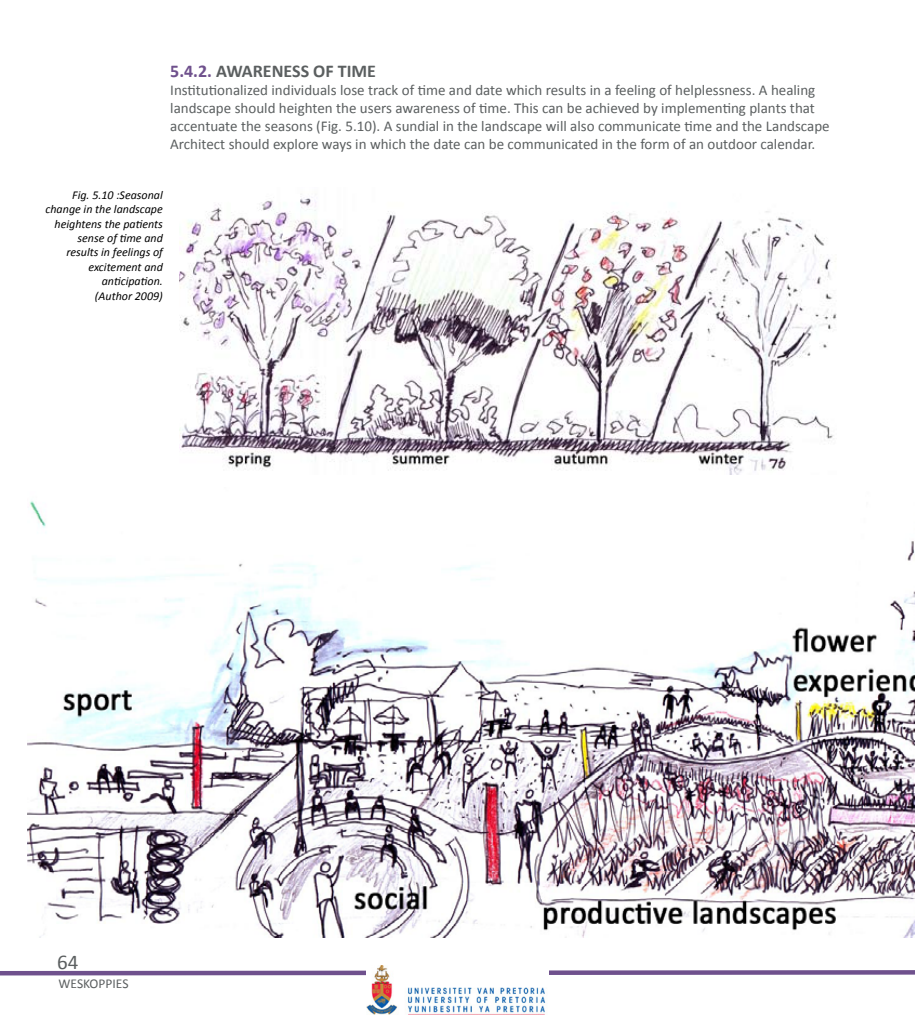
<style>
.page{position:relative;width:915px;height:1021px;background:#fff}
.page>*{position:absolute;margin:0;border:0;box-sizing:border-box;transform-origin:0 0}
.t1{font:21px "Calibri";color:#5b5f60}
.t2{font:700 18px "Calibri";color:#5b5f60}
.t3{font:15px/18px "Calibri";color:#5b5f60}
.t4{font:13.5px "Calibri";color:#5b5f60}
.t5{font:italic 12px/14.4px "Calibri";color:#000;text-align:right}
.s1{color:#6f518d}
</style>
<div class="page">
<svg style="left:0;top:970px;width:914px;height:6px;background:#937ca9"></svg>
<img style="left:28px;top:501px;width:886px;height:436px">
<img style="left:180px;top:198px;width:657px;height:276px">
<img style="left:367px;top:965px;width:181px;height:49px">
<p class="t2" style="left:170px;top:60px;width:207px"><span class="s1">5.4.2.</span> AWARENESS OF TIME</p>
<p class="t3" style="left:170px;top:81px;width:660px">Institutionalized individuals lose track of time and date which results in a feeling of helplessness. A healing landscape should heighten the users awareness of time. This can be achieved by implementing plants that accentuate the seasons (Fig. 5.10). A sundial in the landscape will also communicate time and the Landscape Architect should explore ways in which the date can be communicated in the form of an outdoor calendar.</p>
<p class="t5" style="left:45px;top:187px;width:119px">Fig. 5.10 :Seasonal change in the landscape heightens the patients sense of time and results in feelings of excitement and anticipation.<br>(Author 2009)</p>
<h1 class="t1" style="left:57px;top:948px;width:23px">64</h1>
<p class="t4" style="left:58px;top:974px;width:71px">WESKOPPIES</p>
</div>
